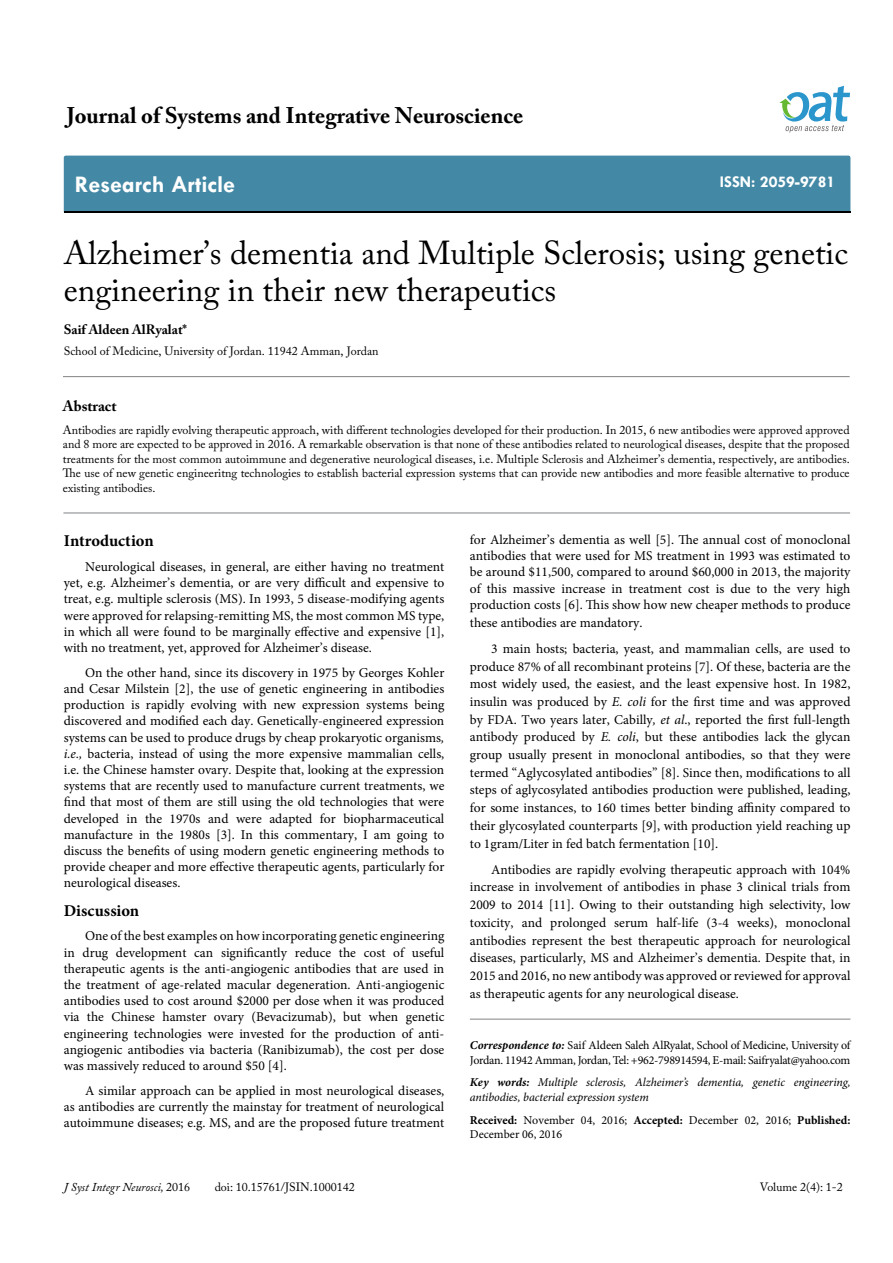
<style>
.page{position:relative;width:893px;height:1263px;background:#fff}
.page>*{position:absolute;margin:0;border:0;box-sizing:border-box;transform-origin:0 0}
.t1{font:33px/37.5px "Adobe Caslon Pro";color:#000}
.t2{font:700 24px "Tw Cen";color:#fff}
.t3{font:700 22.5px "Adobe Caslon Pro";color:#000}
.t4{font:700 16.5px "Minion Pro";color:#000}
.t5{font:700 16.5px "Tw Cen";color:#fff}
.t6{font:700 15px "Adobe Caslon Pro";color:#000}
.t7{font:13.5px/16.2px "Minion Pro";color:#000;text-align:justify}
.t8{font:700 13.5px "Adobe Caslon Pro";color:#000}
.t9{font:12px/14.4px "Adobe Caslon Pro";color:#000;text-align:justify}
.t10{font:12px/14.4px "Minion Pro";letter-spacing:-.02em;color:#000}
.t11{font:italic 12px/14.4px "Minion Pro";letter-spacing:-.005em;color:#000}
.t12{font:12px/14.4px "Minion Pro";color:#000}
.t13{font:italic 12px "Adobe Caslon Pro";color:#000}
.s1{font-style:italic}
.s2{font-weight:700;font-style:italic}
.s3{font-weight:700}
.s4{font-style:normal}
</style>
<div class="page">
<div style="left:64px;top:156px;width:786px;height:56px;background:#4389a5"></div>
<svg style="left:779px;top:86px;width:71px;height:47px"></svg>
<hr style="left:63px;top:376px;width:787px;height:1px;background:#808285">
<hr style="left:63px;top:513px;width:787px;height:1px;background:#808285">
<hr style="left:470px;top:1019px;width:380px;height:1px;background:#808285">
<h3 class="t3" style="left:67px;top:102px;width:458px">Journal of Systems and Integrative Neuroscience</h3>
<h2 class="t2" style="left:75px;top:170px;width:162px">Research Article</h2>
<p class="t5" style="left:720px;top:172px;width:117px">ISSN: 2059-9781</p>
<h1 class="t1" style="left:64px;top:233px;width:786px">Alzheimer’s dementia and Multiple Sclerosis; using genetic engineering in their new therapeutics</h1>
<p class="t8" style="left:64px;top:322px;width:125px">Saif Aldeen AlRyalat*</p>
<p class="t9" style="left:64px;top:344px;width:316px">School of Medicine, University of Jordan. 11942 Amman, Jordan</p>
<p class="t6" style="left:63px;top:397px;width:55px">Abstract</p>
<p class="t9" style="left:63px;top:423px;width:788px">Antibodies are rapidly evolving therapeutic approach, with different technologies developed for their production. In 2015, 6 new antibodies were approved approved and 8 more are expected to be approved in 2016. A remarkable observation is that none of these antibodies related to neurological diseases, despite that the proposed treatments for the most common autoimmune and degenerative neurological diseases, i.e. Multiple Sclerosis and Alzheimer’s dementia, respectively, are antibodies.<br>The use of new genetic engineeritng technologies to establish bacterial expression systems that can provide new antibodies and more feasible alternative to produce existing antibodies.</p>
<p class="t4" style="left:64px;top:529px;width:91px">Introduction</p>
<p class="t7" style="left:64px;top:559px;width:382px;text-indent:21px">Neurological diseases, in general, are either having no treatment yet, e.g. Alzheimer’s dementia, or are very difficult and expensive to treat, e.g. multiple sclerosis (MS). In 1993, 5 disease-modifying agents were approved for relapsing-remitting MS, the most common MS type, in which all were found to be marginally effective and expensive [1], with no treatment, yet, approved for Alzheimer’s disease.</p>
<p class="t7" style="left:64px;top:664px;width:382px;text-indent:21px">On the other hand, since its discovery in 1975 by Georges Kohler and Cesar Milstein [2], the use of genetic engineering in antibodies production is rapidly evolving with new expression systems being discovered and modified each day. Genetically-engineered expression systems can be used to produce drugs by cheap prokaryotic organisms<span class="s1">, i.e.,</span> bacteria, instead of using the more expensive mammalian cells, i.e. the Chinese hamster ovary. Despite that, looking at the expression systems that are recently used to manufacture current treatments, we find that most of them are still using the old technologies that were developed in the 1970s and were adapted for biopharmaceutical manufacture in the 1980s [3]. In this commentary, I am going to discuss the benefits of using modern genetic engineering methods to provide cheaper and more effective therapeutic agents, particularly for neurological diseases.</p>
<p class="t4" style="left:64px;top:899px;width:77px">Discussion</p>
<p class="t7" style="left:64px;top:928px;width:382px;text-indent:21px">One of the best examples on how incorporating genetic engineering in drug development can significantly reduce the cost of useful therapeutic agents is the anti-angiogenic antibodies that are used in the treatment of age-related macular degeneration. Anti-angiogenic antibodies used to cost around $2000 per dose when it was produced via the Chinese hamster ovary (Bevacizumab), but when genetic engineering technologies were invested for the production of anti&shy;angiogenic antibodies via bacteria (Ranibizumab), the cost per dose was massively reduced to around $50 [4].</p>
<p class="t7" style="left:64px;top:1082px;width:382px;text-indent:21px">A similar approach can be applied in most neurological diseases, as antibodies are currently the mainstay for treatment of neurological autoimmune diseases; e.g. MS, and are the proposed future treatment</p>
<p class="t7" style="left:470px;top:532px;width:382px">for Alzheimer’s dementia as well [5]. The annual cost of monoclonal antibodies that were used for MS treatment in 1993 was estimated to be around $11,500, compared to around $60,000 in 2013, the majority of this massive increase in treatment cost is due to the very high production costs [6]. This show how new cheaper methods to produce</p>
<p class="t7" style="left:491px;top:609px;width:361px;line-height:26.2px;text-indent:-21px">these antibodies are mandatory.<br>3 main hosts; bacteria, yeast, and mammalian cells, are used to</p>
<p class="t7" style="left:470px;top:657px;width:382px;line-height:17.7px">produce 87% of all recombinant proteins [7]. Of these, bacteria are the most widely used, the easiest, and the least expensive host. In 1982, insulin was produced by <span class="s1">E. coli</span> for the first time and was approved by FDA. Two years later, Cabilly<span class="s1">, et al</span>., reported the first full-length antibody produced by <span class="s1">E. coli</span>, but these antibodies lack the glycan group usually present in monoclonal antibodies, so that they were termed “Aglycosylated antibodies” [8]. Since then, modifications to all steps of aglycosylated antibodies production were published, leading, for some instances, to 160 times better binding affinity compared to their glycosylated counterparts [9], with production yield reaching up to 1gram/Liter in fed batch fermentation [10].</p>
<p class="t7" style="left:470px;top:861px;width:382px;line-height:17.7px;text-indent:21px">Antibodies are rapidly evolving therapeutic approach with 104% increase in involvement of antibodies in phase 3 clinical trials from 2009 to 2014 [11]. Owing to their outstanding high selectivity, low toxicity, and prolonged serum half-life (3-4 weeks), monoclonal antibodies represent the best therapeutic approach for neurological diseases, particularly, MS and Alzheimer’s dementia. Despite that, in 2015 and 2016, no new antibody was approved or reviewed for approval as therapeutic agents for any neurological disease.</p>
<p class="t10" style="left:470px;top:1038px;width:382px"><span class="s2">Correspondence to:</span> Saif Aldeen Saleh AlRyalat, School of Medicine, University of<br>Jordan. 11942 Amman, Jordan, Tel: +962-798914594, E-mail: Saifryalat@yahoo.com</p>
<p class="t11" style="left:470px;top:1075px;width:382px"><span class="s3">Key words:</span> Multiple sclerosis, Alzheimer’s dementia, genetic engineering, antibodies, bacterial expression system</p>
<p class="t12" style="left:470px;top:1113px;width:382px"><span class="s3">Received:</span> November 04, 2016; <span class="s3">Accepted:</span> December 02, 2016; <span class="s3">Published:<br></span>December 06, 2016</p>
<p class="t13" style="left:64px;top:1180px;width:128px">J Syst Integr Neurosci, <span class="s4">2016</span></p>
<p class="t9" style="left:215px;top:1180px;width:142px">doi: 10.15761/JSIN.1000142</p>
<p class="t9" style="left:760px;top:1180px;width:84px">Volume 2(4): 1-2</p>
</div>
